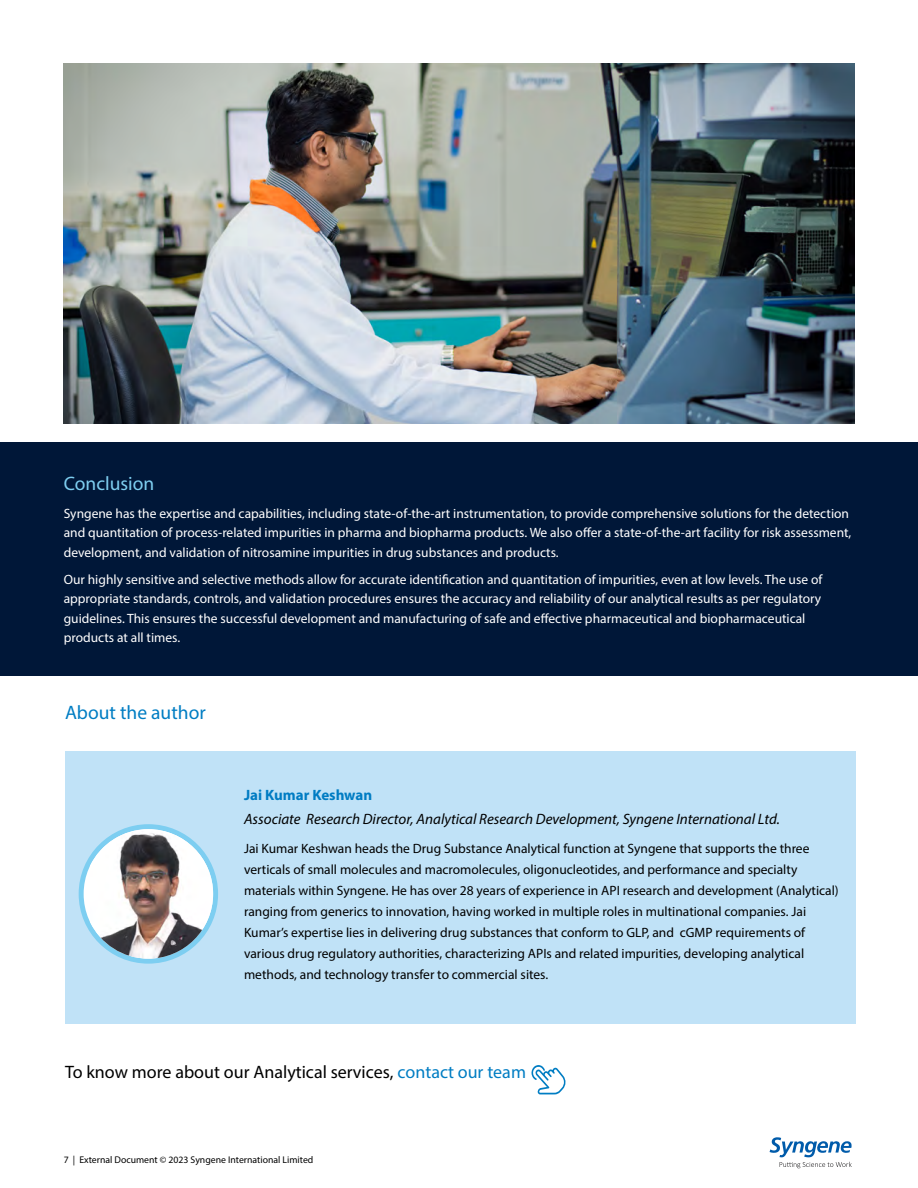
<style>
.page{position:relative;width:918px;height:1188px;background:#fff}
.page>*{position:absolute;margin:0;border:0;box-sizing:border-box;transform-origin:0 0}
.t1{font:19.5px "Myriad Pro";color:#007dc3}
.t2{font:19.5px "Myriad Pro";color:#7ecef0}
.t3{font:18px "Myriad Pro";color:#000}
.t4{font:italic 15px "Myriad Pro";color:#000}
.t5{font:700 15px "Myriad Pro";color:#007cc3}
.t6{font:13.5px/19.5px "Myriad Pro";color:#fff}
.t7{font:13.5px/21px "Myriad Pro";color:#000}
.t8{font:9.75px "Myriad Pro";color:#000}
.s1{color:#007dc3}
</style>
<div class="page">
<div style="left:0;top:443px;width:918px;height:233px;background:#001738"></div>
<svg style="left:531px;top:1065px;width:35px;height:29px"></svg>
<div style="left:65px;top:751px;width:790px;height:272px;background:#c0e2f7"></div>
<svg style="left:79px;top:824px;width:139px;height:140px"></svg>
<img style="left:90px;top:829px;width:123px;height:130px">
<svg style="left:770px;top:1137px;width:82px;height:31px"></svg>
<img style="left:64px;top:64px;width:790px;height:359px">
<h1 class="t2" style="left:64px;top:471px;width:92px">Conclusion</h1>
<p class="t6" style="left:64px;top:504px;width:789px">Syngene has the expertise and capabilities, including state-of-the-art instrumentation, to provide comprehensive solutions for the detection and quantitation of process-related impurities in pharma and biopharma products. We also offer a state-of-the-art facility for risk assessment, development, and validation of nitrosamine impurities in drug substances and products.</p>
<p class="t6" style="left:64px;top:569px;width:760px">Our highly sensitive and selective methods allow for accurate identification and quantitation of impurities, even at low levels. The use of appropriate standards, controls, and validation procedures ensures the accuracy and reliability of our analytical results as per regulatory guidelines. This ensures the successful development and manufacturing of safe and effective pharmaceutical and biopharmaceutical products at all times.</p>
<h1 class="t1" style="left:65px;top:700px;width:142px">About the author</h1>
<p class="t5" style="left:244px;top:785px;width:130px">Jai Kumar Keshwan</p>
<p class="t4" style="left:244px;top:809px;width:537px">Associate Research Director, Analytical Research Development, Syngene International Ltd.</p>
<p class="t7" style="left:244px;top:838px;width:596px">Jai Kumar Keshwan heads the Drug Substance Analytical function at Syngene that supports the three verticals of small molecules and macromolecules, oligonucleotides, and performance and specialty materials within Syngene. He has over 28 years of experience in API research and development (Analytical) ranging from generics to innovation, having worked in multiple roles in multinational companies. Jai Kumar’s expertise lies in delivering drug substances that conform to GLP, and cGMP requirements of various drug regulatory authorities, characterizing APIs and related impurities, developing analytical methods, and technology transfer to commercial sites.</p>
<h2 class="t3" style="left:65px;top:1061px;width:462px">To know more about our Analytical services, <span class="s1">contact our team</span></h2>
<p class="t8" style="left:64px;top:1154px;width:251px">7 | External Document © 2023 Syngene International Limited</p>
</div>
